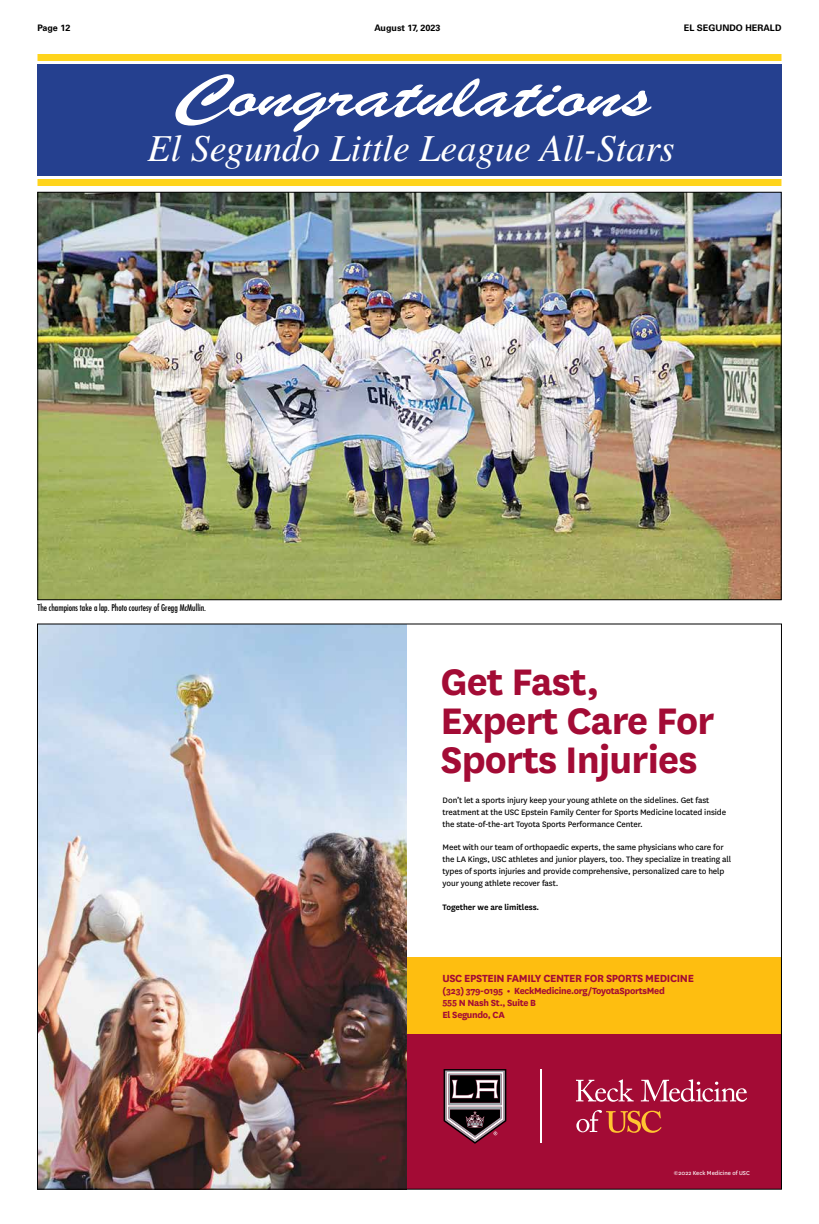
<style>
.page{position:relative;width:819px;height:1224px;background:#fff}
.page>*{position:absolute;margin:0;border:0;box-sizing:border-box;transform-origin:0 0}
.t1{font:63.9px "Brush Script";color:#fff;scale:1.47 1}
.t2{font:700 43.2px/39px "National";letter-spacing:-.02em;color:#a30b35}
.t3{font:italic 38px "Times LT Std";color:#fff}
.t4{font:700 12.1px "National";letter-spacing:-.03em;color:#a30b35}
.t5{font:700 10.4px/12.1px "National";letter-spacing:-.03em;color:#a30b35}
.t6{font:9.2px/12px "National";letter-spacing:-.01em;color:#000}
.t7{font:600 9.2px "National";letter-spacing:-.01em;color:#000}
.t8{font:condensed 9px "Futura Std";color:#000}
.t9{font:700 9px "Univers LT Std";color:#000}
.t10{font:6.6px "National";color:#fff}
</style>
<div class="page">
<div style="left:401px;top:957px;width:380px;height:81px;background:#febe10"></div>
<div style="left:401px;top:1034px;width:380px;height:155px;background:#a30b35"></div>
<img style="left:39px;top:626px;width:367px;height:561px">
<hr style="left:540px;top:1069px;width:2px;height:74px;background:#fff">
<svg style="left:444px;top:1069px;width:62px;height:75px;background:#684a54"></svg>
<svg style="left:576px;top:1079px;width:58px;height:23px"></svg>
<svg style="left:641px;top:1079px;width:106px;height:23px"></svg>
<svg style="left:576px;top:1110px;width:86px;height:23px"></svg>
<img style="left:39px;top:194px;width:741px;height:404px">
<div style="left:37px;top:64px;width:745px;height:112px;background:#25408f"></div>
<div style="left:37px;top:54px;width:745px;height:7px;background:#ffd41c"></div>
<div style="left:37px;top:179px;width:745px;height:7px;background:#ffd41c"></div>
<p class="t9" style="left:37px;top:23px;width:34px">Page 12</p>
<p class="t9" style="left:374px;top:23px;width:68px">August 17, 2023</p>
<p class="t9" style="left:684px;top:23px;width:99px">EL SEGUNDO HERALD</p>
<h1 class="t1" style="left:172px;top:54px;width:327px">Congratulations</h1>
<h3 class="t3" style="left:148px;top:127px;width:528px">El Segundo Little League All-Stars</h3>
<p class="t8" style="left:37px;top:602px;width:170px">The champions take a lap. Photo courtesy of Gregg McMullin.</p>
<h2 class="t2" style="left:440px;top:659px;width:276px">Get Fast,<br>Expert Care For<br>Sports Injuries</h2>
<p class="t6" style="left:443px;top:794px;width:285px">Don’t let a sports injury keep your young athlete on the sidelines. Get fast treatment at the USC Epstein Family Center for Sports Medicine located inside the state-of-the-art Toyota Sports Performance Center.</p>
<p class="t6" style="left:443px;top:841px;width:290px">Meet with our team of orthopaedic experts, the same physicians who care for the LA Kings, USC athletes and junior players, too. They specialize in treating all types of sports injuries and provide comprehensive, personalized care to help your young athlete recover fast.</p>
<p class="t7" style="left:443px;top:901px;width:98px">Together we are limitless.</p>
<h3 class="t4" style="left:442px;top:970px;width:253px">USC EPSTEIN FAMILY CENTER FOR SPORTS MEDICINE</h3>
<p class="t5" style="left:442px;top:984px;width:224px">(323) 379-0195 • KeckMedicine.org/ToyotaSportsMed<br>555 N Nash St., Suite B<br>El Segundo, CA</p>
<p class="t10" style="left:674px;top:1168px;width:77px">©2022 Keck Medicine of USC</p>
</div>
